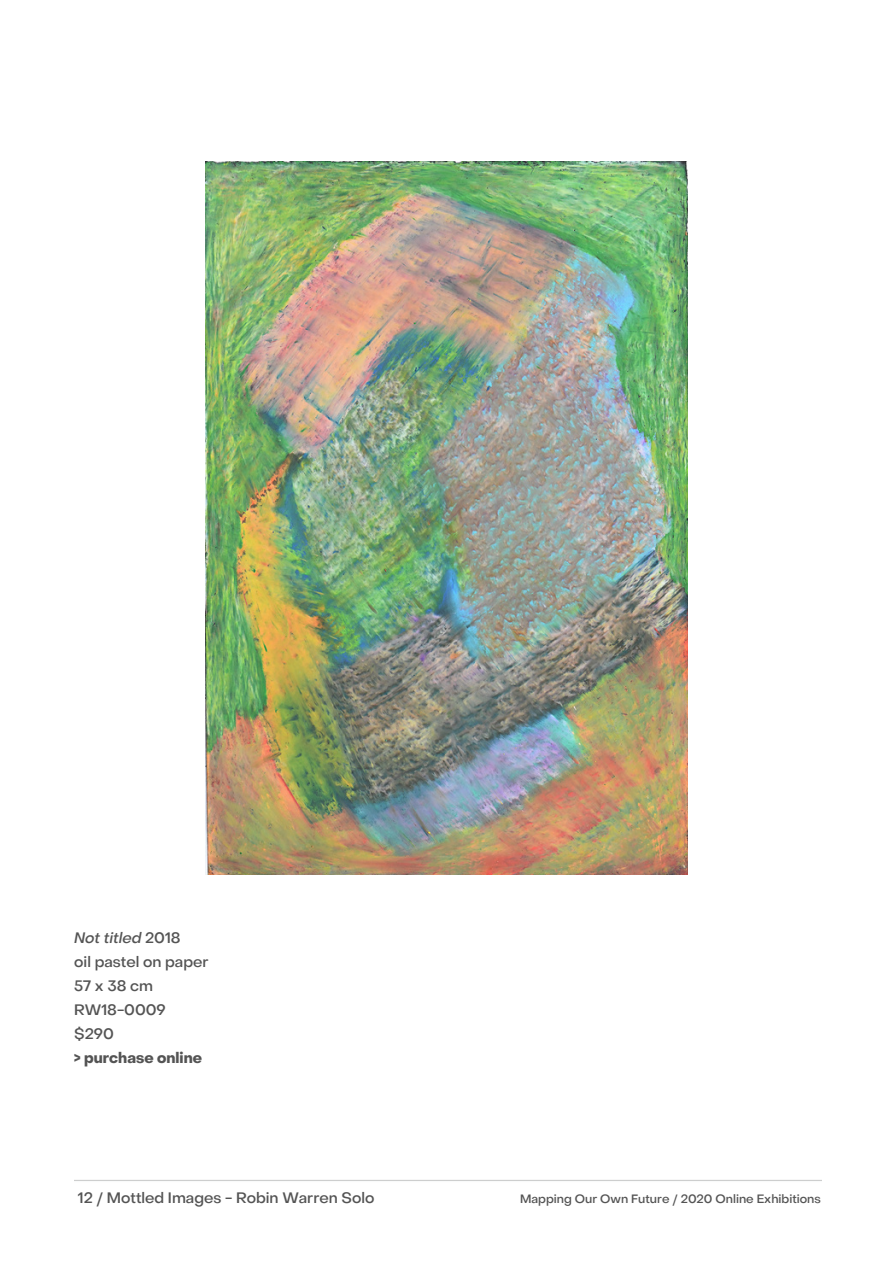
<style>
.page{position:relative;width:893px;height:1264px;background:#fff}
.page>*{position:absolute;margin:0;border:0;box-sizing:border-box;transform-origin:0 0}
.t1{font:500 15px "Object Sans";color:#545454}
.t2{font:700 15px "Object Sans";color:#545454}
.t3{font:italic 500 15px "Object Sans";color:#545454}
.t4{font:500 12px "Object Sans";color:#545454}
.s1{font-style:normal}
</style>
<div class="page">
<img style="left:206px;top:162px;width:481px;height:712px">
<p class="t3" style="left:74px;top:931px;width:108px">Not titled <span class="s1">2018</span></p>
<p class="t1" style="left:74px;top:955px;width:136px">oil pastel on paper</p>
<p class="t1" style="left:74px;top:979px;width:80px">57 x 38 cm</p>
<p class="t1" style="left:74px;top:1003px;width:93px">RW18-0009</p>
<p class="t1" style="left:74px;top:1027px;width:41px">$290</p>
<p class="t2" style="left:74px;top:1051px;width:129px">&gt; purchase online</p>
<p class="t1" style="left:78px;top:1191px;width:298px">12 / Mottled Images - Robin Warren Solo</p>
<p class="t4" style="left:520px;top:1194px;width:302px">Mapping Our Own Future / 2020 Online Exhibitions</p>
</div>
